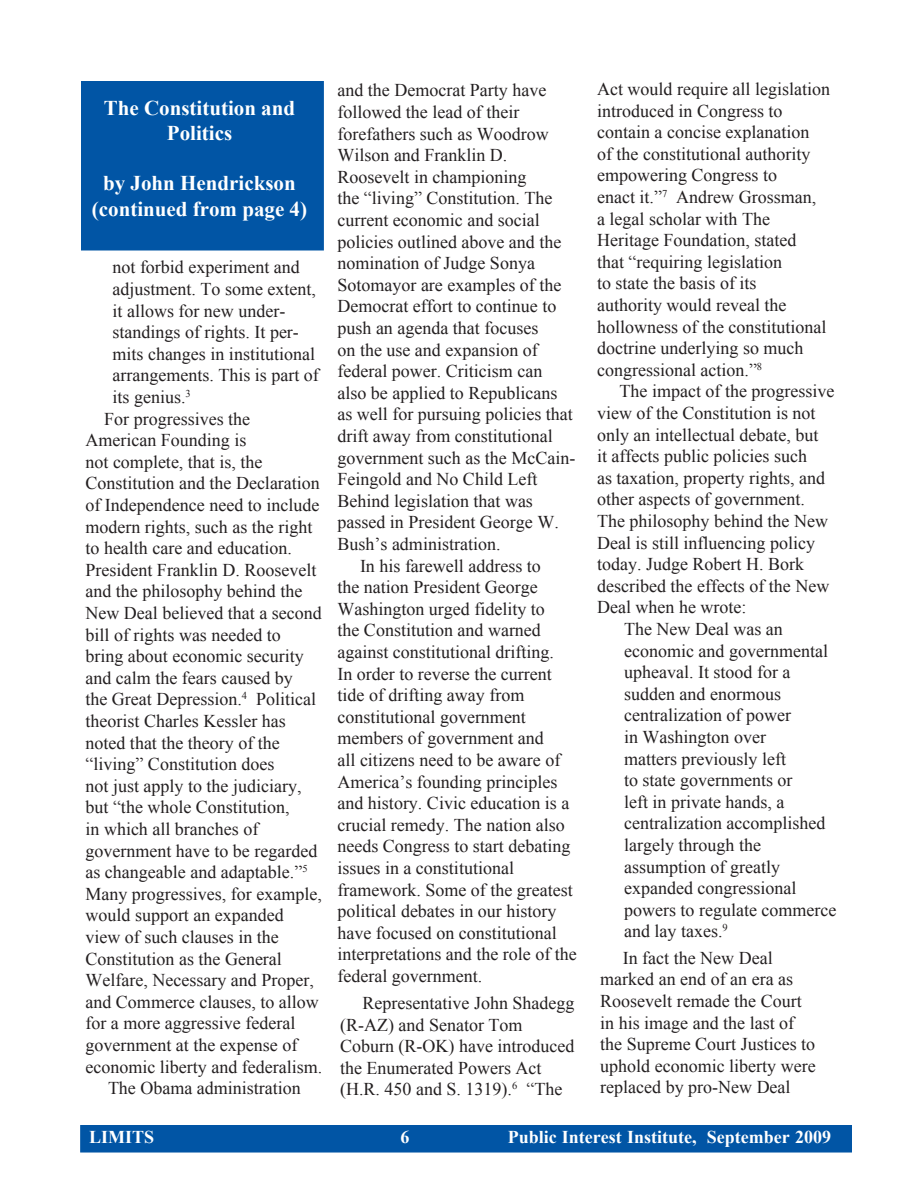
<style>
.page{position:relative;width:918px;height:1188px;background:#fff}
.page>*{position:absolute;margin:0;border:0;box-sizing:border-box;transform-origin:0 0}
.t1{font:700 21px "Times New Roman";color:#fff}
.Default{font:18px/21.6px "Times New Roman";color:#231f20}
.t2{font:700 18px "Times New Roman";color:#fff}
</style>
<div class="page">
<div style="left:81px;top:1126px;width:770px;height:26px;background:#0155a5"></div>
<div style="left:80px;top:1125px;width:772px;height:28px;border:2px solid #0155a5"></div>
<div style="left:84px;top:84px;width:237px;height:164px;background:#0155a5"></div>
<div style="left:81px;top:81px;width:243px;height:169px;border:6px solid #0155a5"></div>
<p class="t1" style="left:104px;top:93px;width:193px">The Constitution and</p>
<p class="t1" style="left:167px;top:118px;width:67px">Politics</p>
<p class="t1" style="left:103px;top:169px;width:194px">by John Hendrickson</p>
<p class="t1" style="left:92px;top:194px;width:217px">(continued from page 4)</p>
<p class="Default" style="left:112px;top:256px;width:208px">not forbid experiment and adjustment. To some extent, it allows for new under&shy;standings of rights. It per&shy;mits changes in institutional arrangements. This is part of its genius.<sup>3</sup></p>
<p class="Default" style="left:86px;top:408px;width:238px;text-indent:19px">For progressives the<br>American Founding is<br>not complete, that is, the<br>Constitution and the Declaration of Independence need to include modern rights, such as the right to health care and education.<br>President Franklin D. Roosevelt and the philosophy behind the<br>New Deal believed that a second bill of rights was needed to bring about economic security and calm the fears caused by<br>the Great Depression.<sup>4</sup> Political theorist Charles Kessler has noted that the theory of the “living” Constitution does<br>not just apply to the judiciary, but “the whole Constitution,<br>in which all branches of government have to be regarded as changeable and adaptable.”<sup>5<br></sup>Many progressives, for example, would support an expanded view of such clauses in the<br>Constitution as the General<br>Welfare, Necessary and Proper, and Commerce clauses, to allow for a more aggressive federal government at the expense of economic liberty and federalism.</p>
<p class="Default" style="left:108px;top:1077px;width:194px">The Obama administration</p>
<p class="Default" style="left:338px;top:79px;width:239px">and the Democrat Party have followed the lead of their forefathers such as Woodrow<br>Wilson and Franklin D.<br>Roosevelt in championing<br>the “living” Constitution. The current economic and social policies outlined above and the nomination of Judge Sonya<br>Sotomayor are examples of the<br>Democrat effort to continue to push an agenda that focuses<br>on the use and expansion of federal power. Criticism can also be applied to Republicans as well for pursuing policies that drift away from constitutional government such as the McCain-<br>Feingold and No Child Left<br>Behind legislation that was passed in President George W.<br>Bush’s administration.</p>
<p class="Default" style="left:338px;top:555px;width:241px;text-indent:22px">In his farewell address to<br>the nation President George<br>Washington urged fidelity to<br>the Constitution and warned against constitutional drifting.<br>In order to reverse the current tide of drifting away from constitutional government members of government and<br>all citizens need to be aware of<br>America’s founding principles and history. Civic education is a crucial remedy. The nation also needs Congress to start debating issues in a constitutional framework. Some of the greatest political debates in our history have focused on constitutional interpretations and the role of the federal government.</p>
<p class="Default" style="left:340px;top:992px;width:236px;text-indent:22px">Representative John Shadegg (R-AZ) and Senator Tom<br>Coburn (R-OK) have introduced the Enumerated Powers Act (H.R. 450 and S. 1319).<sup>6</sup> “The</p>
<p class="Default" style="left:597px;top:78px;width:234px">Act would require all legislation introduced in Congress to contain a concise explanation<br>of the constitutional authority empowering Congress to<br>enact it.”<sup>7</sup> Andrew Grossman,<br>a legal scholar with The<br>Heritage Foundation, stated<br>that “requiring legislation<br>to state the basis of its<br>authority would reveal the hollowness of the constitutional doctrine underlying so much congressional action.”<sup>8</sup></p>
<p class="Default" style="left:597px;top:380px;width:239px;text-indent:22px">The impact of the progressive view of the Constitution is not only an intellectual debate, but<br>it affects public policies such<br>as taxation, property rights, and other aspects of government.<br>The philosophy behind the New<br>Deal is still influencing policy today. Judge Robert H. Bork described the effects of the New<br>Deal when he wrote:</p>
<p class="Default" style="left:624px;top:618px;width:214px">The New Deal was an economic and governmental upheaval. It stood for a sudden and enormous centralization of power<br>in Washington over<br>matters previously left<br>to state governments or<br>left in private hands, a centralization accomplished largely through the assumption of greatly expanded congressional powers to regulate commerce and lay taxes.<sup>9</sup></p>
<p class="Default" style="left:600px;top:947px;width:217px;text-indent:22px">In fact the New Deal marked an end of an era as<br>Roosevelt remade the Court in his image and the last of the Supreme Court Justices to uphold economic liberty were replaced by pro-New Deal</p>
<p class="t2" style="left:89px;top:1125px;width:67px">LIMITS</p>
<p class="t2" style="left:508px;top:1125px;width:325px">Public Interest Institute, September 2009</p>
</div>
